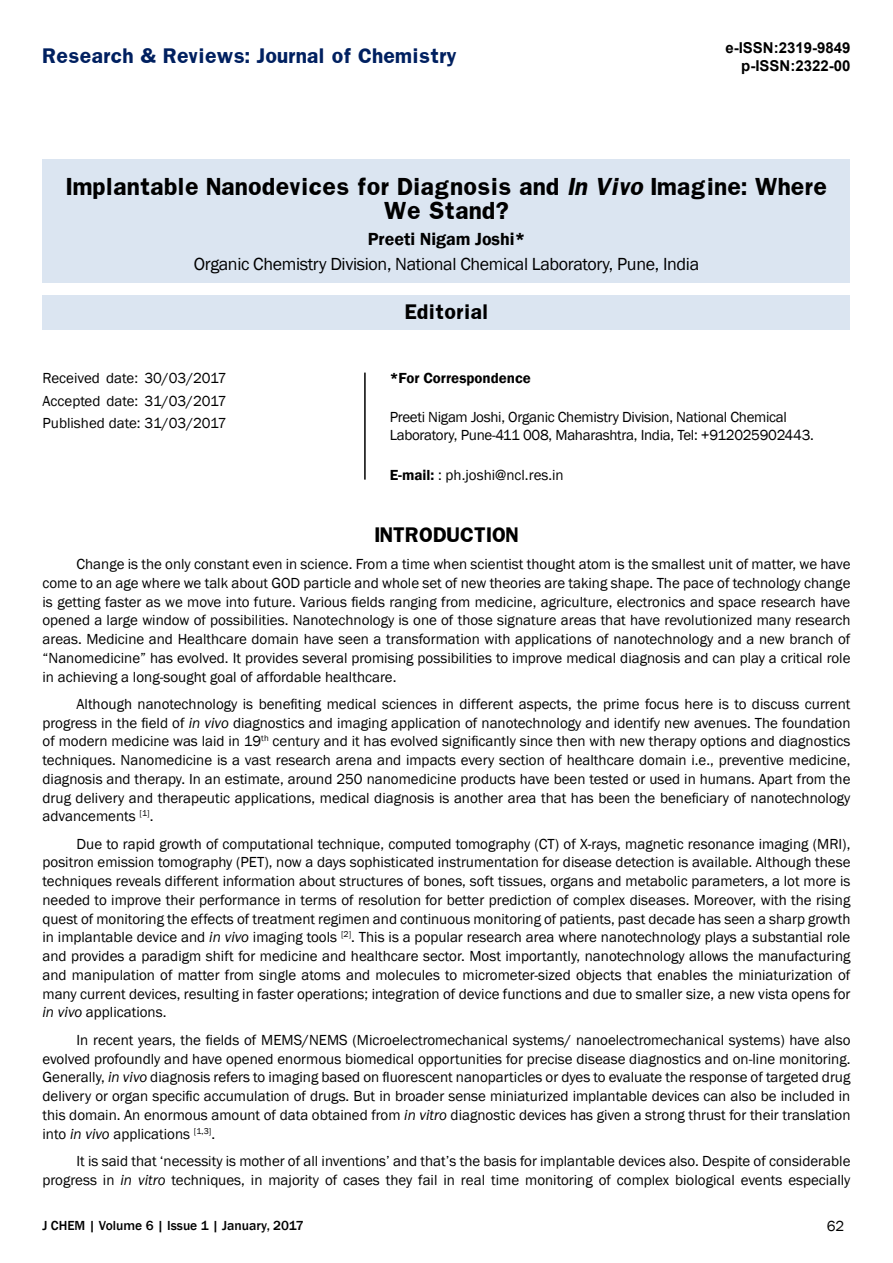
<style>
.page{position:relative;width:893px;height:1263px;background:#fff}
.page>*{position:absolute;margin:0;border:0;box-sizing:border-box;transform-origin:0 0}
.t1{font:700 21px/24px "Franklin";color:#000;text-align:center}
.t2{font:18px "Franklin Gothic";letter-spacing:-.02em;color:#000}
.t3{font:700 18px "Franklin";color:#002060}
.t4{font:700 18px "Franklin";color:#000}
.t5{font:600 18px "Franklin Gothic";color:#000}
.t6{font:15px/18.8px "Franklin Gothic";color:#000;text-align:justify}
.t7{font:15px/18px "Franklin Gothic";letter-spacing:-.02em;color:#000}
.t8{font:700 15px/18px "Arial";color:#000;text-align:right}
.t9{font:600 15px "Franklin Gothic";color:#000}
.t10{font:500 13.5px "Franklin Gothic";color:#000}
.s1{font-style:italic}
.s2{font-weight:600}
</style>
<div class="page">
<div style="left:43px;top:160px;width:807px;height:123px;background:#dbe5f1"></div>
<div style="left:43px;top:295px;width:807px;height:35px;background:#dbe5f1"></div>
<hr style="left:364px;top:373px;width:2px;height:107px;background:#000">
<p class="t3" style="left:43px;top:43px;width:416px">Research &amp; Reviews: Journal of Chemistry</p>
<p class="t8" style="left:725px;top:40px;width:127px">e-ISSN:2319-9849 p-ISSN:2322-00</p>
<h1 class="t1" style="left:66px;top:175px;width:762px">Implantable Nanodevices for Diagnosis and <span class="s1">In Vivo</span> Imagine: Where<br>We Stand?</h1>
<p class="t5" style="left:368px;top:228px;width:159px">Preeti Nigam Joshi*</p>
<p class="t2" style="left:194px;top:253px;width:507px">Organic Chemistry Division, National Chemical Laboratory, Pune, India</p>
<p class="t4" style="left:404px;top:300px;width:86px">Editorial</p>
<p class="t6" style="left:43px;top:367px;width:186px;line-height:22.5px">Received date: 30/03/2017<br>Accepted date: 31/03/2017<br>Published date: 31/03/2017</p>
<p class="t9" style="left:390px;top:369px;width:143px">*For Correspondence</p>
<p class="t7" style="left:390px;top:409px;width:426px">Preeti Nigam Joshi, Organic Chemistry Division, National Chemical<br>Laboratory, Pune-411 008, Maharashtra, India, Tel: +912025902443.</p>
<p class="t6" style="left:390px;top:466px;width:176px"><span class="s2">E-mail:</span> : ph.joshi@ncl.res.in</p>
<p class="t4" style="left:374px;top:522px;width:146px">INTRODUCTION</p>
<p class="t6" style="left:43px;top:555px;width:809px;text-indent:34px">Change is the only constant even in science. From a time when scientist thought atom is the smallest unit of matter, we have come to an age where we talk about GOD particle and whole set of new theories are taking shape. The pace of technology change is getting faster as we move into future. Various fields ranging from medicine, agriculture, electronics and space research have opened a large window of possibilities. Nanotechnology is one of those signature areas that have revolutionized many research areas. Medicine and Healthcare domain have seen a transformation with applications of nanotechnology and a new branch of “Nanomedicine” has evolved. It provides several promising possibilities to improve medical diagnosis and can play a critical role in achieving a long-sought goal of affordable healthcare.</p>
<p class="t6" style="left:43px;top:695px;width:809px;text-indent:34px">Although nanotechnology is benefiting medical sciences in different aspects, the prime focus here is to discuss current progress in the field of <span class="s1">in vivo</span> diagnostics and imaging application of nanotechnology and identify new avenues. The foundation of modern medicine was laid in 19<sup>th</sup> century and it has evolved significantly since then with new therapy options and diagnostics techniques. Nanomedicine is a vast research arena and impacts every section of healthcare domain i.e., preventive medicine, diagnosis and therapy. In an estimate, around 250 nanomedicine products have been tested or used in humans. Apart from the drug delivery and therapeutic applications, medical diagnosis is another area that has been the beneficiary of nanotechnology advancements <sup>[1]</sup>.</p>
<p class="t6" style="left:43px;top:835px;width:809px;text-indent:34px">Due to rapid growth of computational technique, computed tomography (CT) of X-rays, magnetic resonance imaging (MRI), positron emission tomography (PET), now a days sophisticated instrumentation for disease detection is available. Although these techniques reveals different information about structures of bones, soft tissues, organs and metabolic parameters, a lot more is needed to improve their performance in terms of resolution for better prediction of complex diseases. Moreover, with the rising quest of monitoring the effects of treatment regimen and continuous monitoring of patients, past decade has seen a sharp growth in implantable device and <span class="s1">in vivo</span> imaging tools <sup>[2]</sup>. This is a popular research area where nanotechnology plays a substantial role and provides a paradigm shift for medicine and healthcare sector. Most importantly, nanotechnology allows the manufacturing and manipulation of matter from single atoms and molecules to micrometer-sized objects that enables the miniaturization of many current devices, resulting in faster operations; integration of device functions and due to smaller size, a new vista opens for <span class="s1">in vivo</span> applications.</p>
<p class="t6" style="left:43px;top:1031px;width:809px;text-indent:34px">In recent years, the fields of MEMS/NEMS (Microelectromechanical systems/ nanoelectromechanical systems) have also evolved profoundly and have opened enormous biomedical opportunities for precise disease diagnostics and on-line monitoring.<br>Generally, <span class="s1">in vivo</span> diagnosis refers to imaging based on fluorescent nanoparticles or dyes to evaluate the response of targeted drug delivery or organ specific accumulation of drugs. But in broader sense miniaturized implantable devices can also be included in this domain. An enormous amount of data obtained from <span class="s1">in vitro</span> diagnostic devices has given a strong thrust for their translation into <span class="s1">in vivo</span> applications <sup>[1,3]</sup>.</p>
<p class="t6" style="left:43px;top:1152px;width:809px;text-align:right">It is said that ‘necessity is mother of all inventions’ and that’s the basis for implantable devices also. Despite of considerable progress in <span class="s1">in vitro</span> techniques, in majority of cases they fail in real time monitoring of complex biological events especially</p>
<p class="t10" style="left:43px;top:1217px;width:263px">J CHEM | Volume 6 | Issue 1 | January, 2017</p>
<p class="t6" style="left:827px;top:1217px;width:19px">62</p>
</div>
